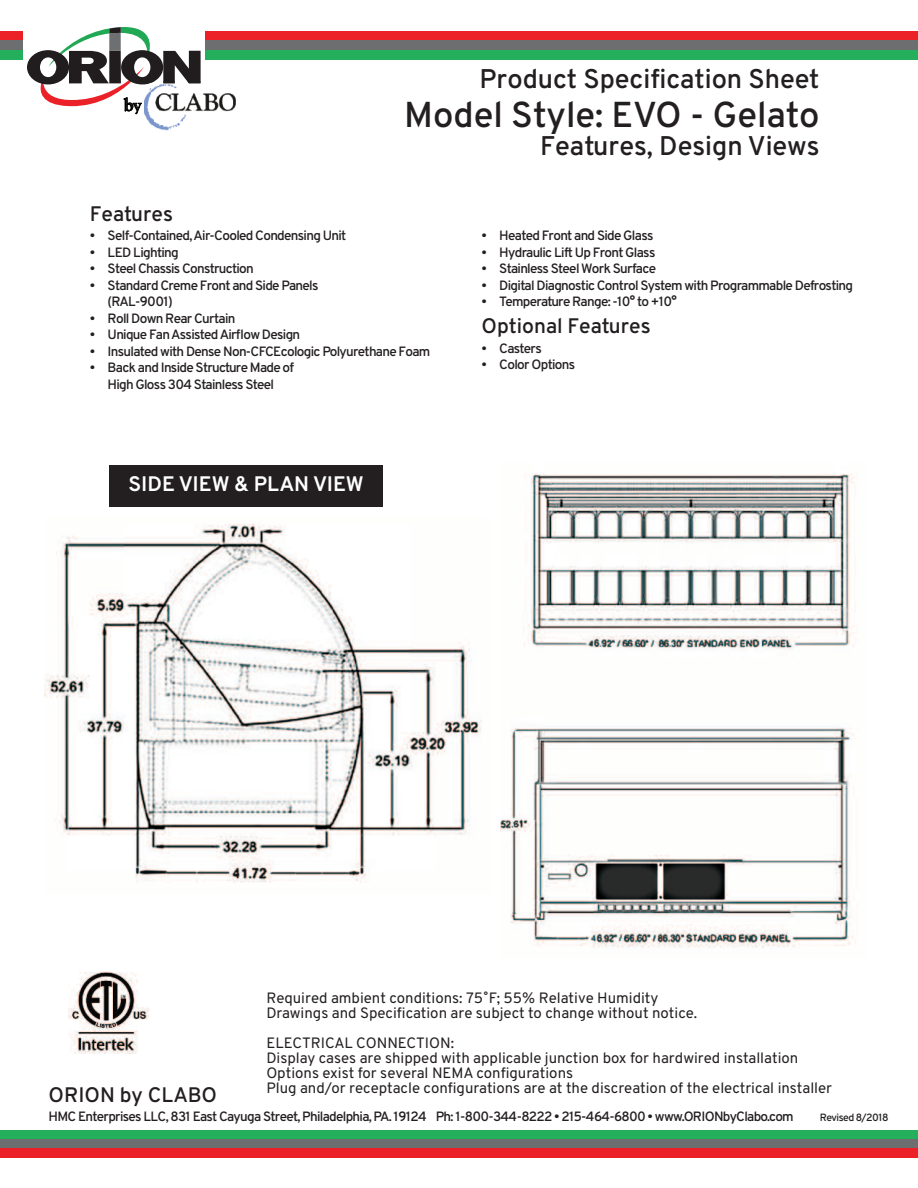
<style>
.page{position:relative;width:918px;height:1188px;background:#fff}
.page>*{position:absolute;margin:0;border:0;box-sizing:border-box;transform-origin:0 0}
.t1{font:600 36px "Overpass";color:#231f20}
.t2{font:600 27px "Overpass";color:#231f20}
.t3{font:600 21px "Overpass";color:#231f20}
.t4{font:700 21px "Overpass";color:#fff}
.t5{font:700 18.3px "Goudy Old Style T";color:#040503}
.t6{font:15px/15px "Overpass";color:#231f20}
.t7{font:600 13.5px/16.5px "Overpass";letter-spacing:-.05em;color:#231f20}
.t8{font:600 10.5px "Overpass";letter-spacing:-.05em;color:#231f20}
</style>
<div class="page">
<div style="left:0;top:1130px;width:918px;height:10px;background:#23af5c"></div>
<div style="left:0;top:1140px;width:918px;height:9px;background:#6d6e70"></div>
<div style="left:0;top:1149px;width:918px;height:9px;background:#ec2027"></div>
<div style="left:0;top:32px;width:918px;height:9px;background:#ec2027"></div>
<div style="left:0;top:41px;width:918px;height:9px;background:#6d6e70"></div>
<div style="left:0;top:50px;width:918px;height:9px;background:#23af5c"></div>
<div style="left:24px;top:30px;width:181px;height:65px;background:#fff"></div>
<img style="left:144px;top:93px;width:92px;height:38px">
<svg style="left:27px;top:27px;width:174px;height:79px"></svg>
<img style="left:45px;top:524px;width:437px;height:359px">
<img style="left:68px;top:971px;width:82px;height:82px">
<div style="left:109px;top:466px;width:274px;height:41px;background:#231f20"></div>
<img style="left:501px;top:474px;width:356px;height:474px">
<h3 class="t5" style="left:124px;top:94px;width:19px">by</h3>
<h2 class="t2" style="left:479px;top:67px;width:342px">Product Specification Sheet</h2>
<h1 class="t1" style="left:404px;top:100px;width:417px">Model Style: EVO - Gelato</h1>
<h2 class="t2" style="left:540px;top:135px;width:281px">Features, Design Views</h2>
<h3 class="t3" style="left:90px;top:205px;width:85px">Features</h3>
<p class="t7" style="left:90px;top:229px;width:258px">• Self-Contained,Air-Cooled Condensing Unit</p>
<p class="t7" style="left:90px;top:245px;width:90px">• LED Lighting</p>
<p class="t7" style="left:90px;top:262px;width:166px">• Steel Chassis Construction</p>
<p class="t7" style="left:108px;top:278px;width:213px;text-indent:-18px">• Standard Creme Front and Side Panels (RAL-9001)</p>
<p class="t7" style="left:90px;top:311px;width:147px">• Roll Down Rear Curtain</p>
<p class="t7" style="left:90px;top:328px;width:212px">• Unique FanAssistedAirflow Design</p>
<p class="t7" style="left:90px;top:344px;width:342px">• Insulated with Dense Non-CFCEcologic Polyurethane Foam</p>
<p class="t7" style="left:90px;top:361px;width:206px;text-align:center">• Back and Inside Structure Made of<br>High Gloss 304 Stainless Steel</p>
<h3 class="t4" style="left:128px;top:476px;width:237px">SIDE VIEW &amp; PLAN VIEW</h3>
<p class="t7" style="left:482px;top:229px;width:173px">• Heated Front and Side Glass</p>
<p class="t7" style="left:482px;top:245px;width:175px">• Hydraulic Lift Up Front Glass</p>
<p class="t7" style="left:482px;top:262px;width:176px">• Stainless Steel Work Surface</p>
<p class="t7" style="left:482px;top:278px;width:373px">• Digital Diagnostic Control System with Programmable Defrosting</p>
<p class="t7" style="left:482px;top:295px;width:197px">• Temperature Range: -10° to +10°</p>
<h3 class="t3" style="left:482px;top:317px;width:171px">Optional Features</h3>
<p class="t7" style="left:482px;top:341px;width:62px">• Casters</p>
<p class="t7" style="left:482px;top:358px;width:95px">• Color Options</p>
<p class="t6" style="left:266px;top:992px;width:432px">Required ambient conditions: 75˚F; 55% Relative Humidity<br>Drawings and Specification are subject to change without notice.</p>
<p class="t6" style="left:266px;top:1037px;width:567px">ELECTRICAL CONNECTION:<br>Display cases are shipped with applicable junction box for hardwired installation Options exist for several NEMA configurations<br>Plug and/or receptacle configurations are at the discreation of the electrical installer</p>
<h3 class="t3" style="left:49px;top:1086px;width:170px">ORION by CLABO</h3>
<p class="t7" style="left:49px;top:1110px;width:747px">HMC Enterprises LLC, 831 East Cayuga Street, Philadelphia, PA. 19124 Ph: 1-800-344-8222 • 215-464-6800 • www.ORIONbyClabo.com</p>
<p class="t8" style="left:820px;top:1113px;width:70px">Revised 8/2018</p>
</div>
